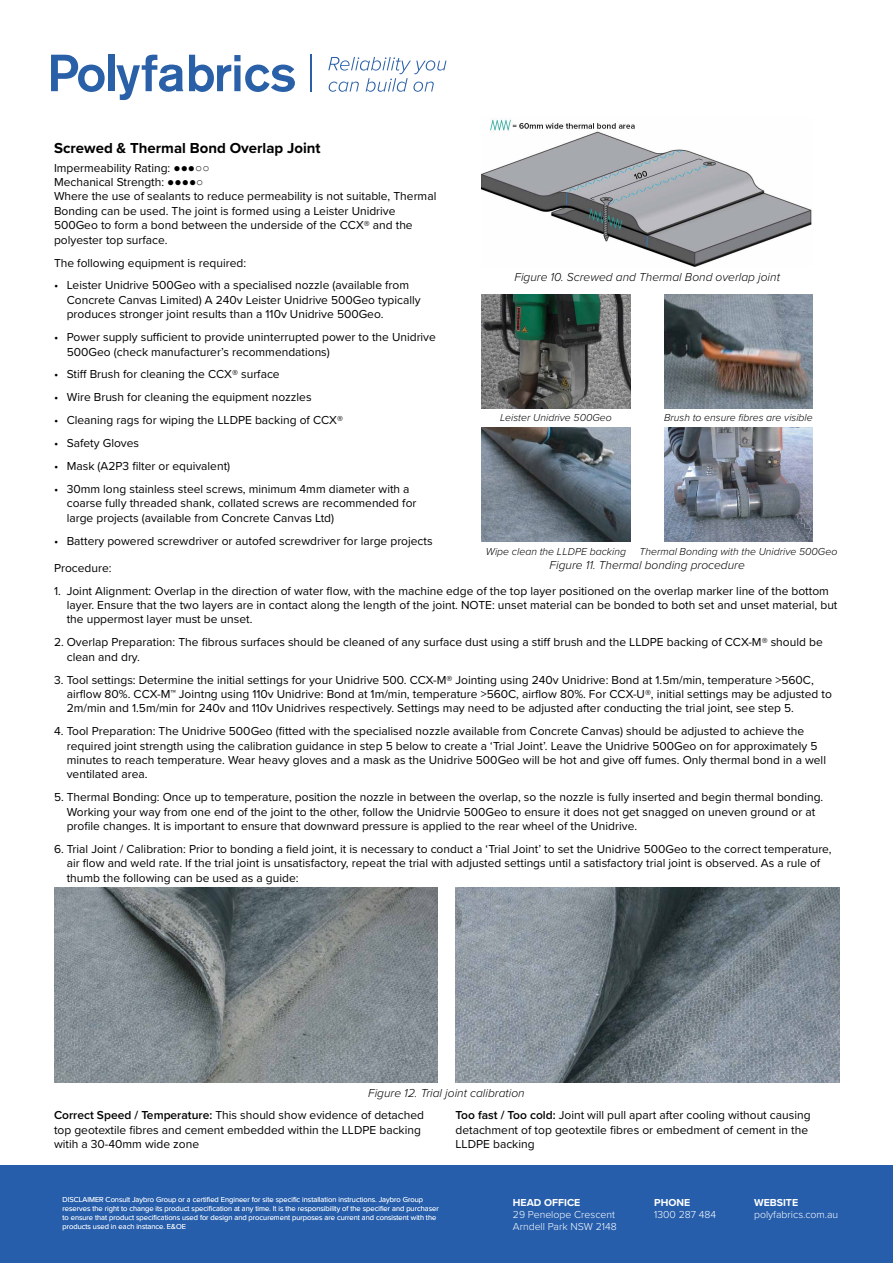
<style>
.page{position:relative;width:893px;height:1263px;background:#fff}
.page>*{position:absolute;margin:0;border:0;box-sizing:border-box;transform-origin:0 0}
.t1{font:700 15px "Proxima Nova";color:#000}
.t2{font:12px/14.4px "Proxima Nova";color:#000}
.t3{font:italic 300 12px "Proxima Nova";color:#000}
.t4{font:italic 300 10.5px "Proxima Nova";color:#000}
.t5{font:300 10.5px/12px "Proxima Nova";color:#fff}
.t6{font:700 10.5px "Proxima Nova";color:#fff}
.t7{font:300 7.5px/9px "Proxima Nova";color:#fff}
.s1{font-family:"Arial"}
.s2{font-weight:300;font-style:italic}
.s3{font-weight:600}
</style>
<div class="page">
<svg style="left:51px;top:55px;width:54px;height:37px"></svg>
<div style="left:108px;top:55px;width:6px;height:36px;background:#2960a8"></div>
<svg style="left:116px;top:55px;width:67px;height:45px"></svg>
<svg style="left:189px;top:55px;width:106px;height:37px"></svg>
<hr style="left:310px;top:54px;width:2px;height:38px;background:#2960a8">
<svg style="left:328px;top:57px;width:118px;height:35px"></svg>
<div style="left:0;top:1165px;width:893px;height:98px;background:#265eac"></div>
<img style="left:54px;top:887px;width:384px;height:195px">
<img style="left:455px;top:887px;width:384px;height:195px">
<img style="left:482px;top:119px;width:330px;height:148px">
<img style="left:482px;top:295px;width:148px;height:114px">
<img style="left:482px;top:428px;width:148px;height:114px">
<img style="left:664px;top:295px;width:149px;height:114px">
<img style="left:664px;top:428px;width:149px;height:114px">
<p class="t1" style="left:54px;top:137px;width:268px">Screwed &amp; Thermal Bond Overlap Joint</p>
<p class="t2" style="left:54px;top:160px;width:384px">Impermeability Rating: <span class="s1">●●●○○<br></span>Mechanical Strength: <span class="s1">●●●●○<br></span>Where the use of sealants to reduce permeability is not suitable, Thermal Bonding can be used. The joint is formed using a Leister Unidrive 500Geo to form a bond between the underside of the CCX® and the polyester top surface.</p>
<p class="t2" style="left:54px;top:255px;width:194px">The following equipment is required:</p>
<p class="t2" style="left:67px;top:278px;width:355px;text-indent:-13px">• Leister Unidrive 500Geo with a specialised nozzle (available from<br>Concrete Canvas Limited) A 240v Leister Unidrive 500Geo typically produces stronger joint results than a 110v Unidrive 500Geo.</p>
<p class="t2" style="left:67px;top:329px;width:371px;text-indent:-13px">• Power supply sufficient to provide uninterrupted power to the Unidrive<br>500Geo (check manufacturer’s recommendations)</p>
<p class="t2" style="left:54px;top:367px;width:227px">• Stiff Brush for cleaning the CCX® surface</p>
<p class="t2" style="left:54px;top:390px;width:259px">• Wire Brush for cleaning the equipment nozzles</p>
<p class="t2" style="left:54px;top:412px;width:290px">• Cleaning rags for wiping the LLDPE backing of CCX®</p>
<p class="t2" style="left:54px;top:435px;width:87px">• Safety Gloves</p>
<p class="t2" style="left:54px;top:458px;width:178px">• Mask (A2P3 filter or equivalent)</p>
<p class="t2" style="left:67px;top:481px;width:351px;text-indent:-13px">• 30mm long stainless steel screws, minimum 4mm diameter with a coarse fully threaded shank, collated screws are recommended for large projects (available from Concrete Canvas Ltd)</p>
<p class="t2" style="left:54px;top:533px;width:380px">• Battery powered screwdriver or autofed screwdriver for large projects</p>
<p class="t2" style="left:54px;top:560px;width:59px">Procedure:</p>
<p class="t2" style="left:67px;top:583px;width:772px;text-indent:-13px">1. Joint Alignment: Overlap in the direction of water flow, with the machine edge of the top layer positioned on the overlap marker line of the bottom layer. Ensure that the two layers are in contact along the length of the joint. NOTE: unset material can be bonded to both set and unset material, but the uppermost layer must be unset.</p>
<p class="t2" style="left:67px;top:634px;width:757px;text-indent:-13px">2. Overlap Preparation: The fibrous surfaces should be cleaned of any surface dust using a stiff brush and the LLDPE backing of CCX-M® should be clean and dry.</p>
<p class="t2" style="left:67px;top:672px;width:767px;text-indent:-13px">3. Tool settings: Determine the initial settings for your Unidrive 500. CCX-M® Jointing using 240v Unidrive: Bond at 1.5m/min, temperature &gt;560C, airflow 80%. CCX-M™ Jointng using 110v Unidrive: Bond at 1m/min, temperature &gt;560C, airflow 80%. For CCX-U®, initial settings may be adjusted to<br>2m/min and 1.5m/min for 240v and 110v Unidrives respectively. Settings may need to be adjusted after conducting the trial joint, see step 5.</p>
<p class="t2" style="left:67px;top:723px;width:761px;text-indent:-13px">4. Tool Preparation: The Unidrive 500Geo (fitted with the specialised nozzle available from Concrete Canvas) should be adjusted to achieve the required joint strength using the calibration guidance in step 5 below to create a ‘Trial Joint’. Leave the Unidrive 500Geo on for approximately 5 minutes to reach temperature. Wear heavy gloves and a mask as the Unidrive 500Geo will be hot and give off fumes. Only thermal bond in a well ventilated area.</p>
<p class="t2" style="left:67px;top:790px;width:758px;text-indent:-13px">5. Thermal Bonding: Once up to temperature, position the nozzle in between the overlap, so the nozzle is fully inserted and begin thermal bonding.<br>Working your way from one end of the joint to the other, follow the Unidrvie 500Geo to ensure it does not get snagged on uneven ground or at profile changes. It is important to ensure that downward pressure is applied to the rear wheel of the Unidrive.</p>
<p class="t2" style="left:67px;top:841px;width:766px;text-indent:-13px">6. Trial Joint / Calibration: Prior to bonding a field joint, it is necessary to conduct a ‘Trial Joint’ to set the Unidrive 500Geo to the correct temperature, air flow and weld rate. If the trial joint is unsatisfactory, repeat the trial with adjusted settings until a satisfactory trial joint is observed. As a rule of thumb the following can be used as a guide:</p>
<p class="t3" style="left:514px;top:268px;width:267px">Figure 10. Screwed and Thermal Bond overlap joint</p>
<p class="t4" style="left:500px;top:410px;width:113px">Leister Unidrive 500Geo</p>
<p class="t4" style="left:664px;top:410px;width:150px">Brush to ensure fibres are visible</p>
<p class="t4" style="left:639px;top:543px;width:199px">Thermal Bonding with the Unidrive 500Geo</p>
<p class="t4" style="left:486px;top:543px;width:142px">Wipe clean the LLDPE backing</p>
<p class="t3" style="left:550px;top:556px;width:197px">Figure 11. Thermal bonding procedure</p>
<p class="t2" style="left:54px;top:1081px;width:472px;line-height:22.2px;text-indent:314px"><span class="s2">Figure 12. Trial joint calibration<br></span><span class="s3">Correct Speed / Temperature:</span> This should show evidence of detached</p>
<p class="t2" style="left:54px;top:1122px;width:368px">top geotextile fibres and cement embedded within the LLDPE backing witih a 30-40mm wide zone</p>
<p class="t2" style="left:455px;top:1107px;width:357px"><span class="s3">Too fast / Too cold:</span> Joint will pull apart after cooling without causing detachment of top geotextile fibres or embedment of cement in the<br>LLDPE backing</p>
<p class="t7" style="left:63px;top:1194px;width:378px">DISCLAIMER Consult Jaybro Group or a certified Engineer for site specific installation instructions. Jaybro Group reserves the right to change its product specification at any time. It is the responsibility of the specifier and purchaser to ensure that product specifications used for design and procurement purposes are current and consistent with the products used in each instance. E&amp;OE</p>
<p class="t6" style="left:513px;top:1194px;width:69px">HEAD OFFICE</p>
<p class="t5" style="left:513px;top:1208px;width:105px">29 Penelope Crescent<br>Arndell Park NSW 2148</p>
<p class="t6" style="left:654px;top:1194px;width:38px">PHONE</p>
<p class="t5" style="left:654px;top:1208px;width:63px">1300 287 484</p>
<p class="t6" style="left:754px;top:1194px;width:46px">WEBSITE</p>
<p class="t5" style="left:754px;top:1208px;width:86px">polyfabrics.com.au</p>
</div>
